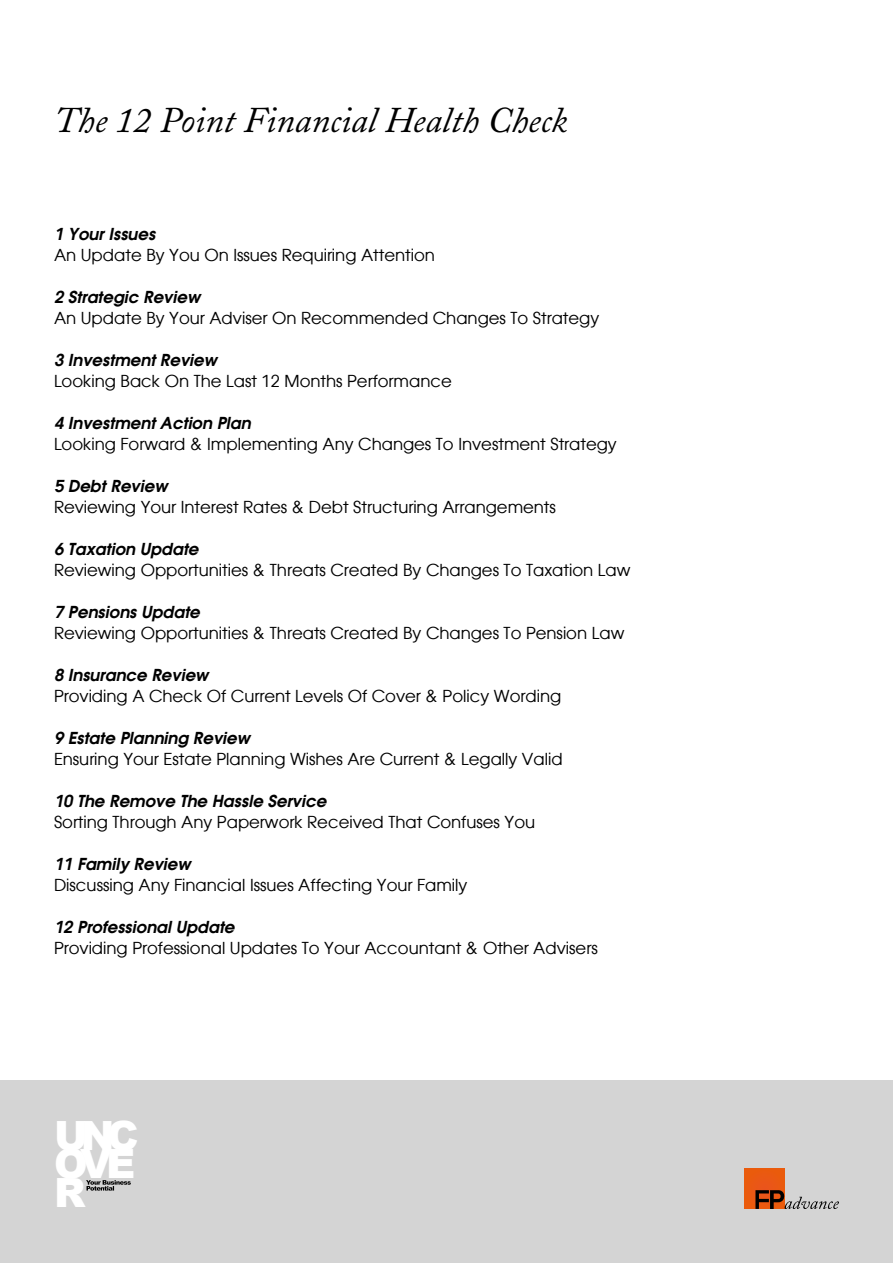
<style>
.page{position:relative;width:893px;height:1263px;background:#fff}
.page>*{position:absolute;margin:0;border:0;box-sizing:border-box;transform-origin:0 0}
.t1{font:900 40.35px/28.8px "Arial";letter-spacing:-.175em;color:#fff;text-align:justify}
.t2{font:italic 36px "Adobe Caslon";color:#000}
.t3{font:16.5px "Atlanta";color:#000}
.t4{font:italic 600 16.5px "Atlanta";color:#000}
</style>
<div class="page">
<div style="left:0;top:1081px;width:893px;height:182px;background:#d4d4d4"></div>
<svg style="left:86px;top:1180px;width:45px;height:10px"></svg>
<div style="left:744px;top:1169px;width:40px;height:40px;background:#ea5911"></div>
<svg style="left:755px;top:1190px;width:84px;height:19px"></svg>
<h2 class="t2" style="left:54px;top:100px;width:515px">The 12 Point Financial Health Check</h2>
<p class="t4" style="left:54px;top:222px;width:103px">1 Your Issues</p>
<p class="t3" style="left:54px;top:243px;width:382px">An Update By You On Issues Requiring Attention</p>
<p class="t4" style="left:54px;top:285px;width:148px">2 Strategic Review</p>
<p class="t3" style="left:54px;top:306px;width:547px">An Update By Your Adviser On Recommended Changes To Strategy</p>
<p class="t4" style="left:54px;top:348px;width:165px">3 Investment Review</p>
<p class="t3" style="left:54px;top:369px;width:399px">Looking Back On The Last 12 Months Performance</p>
<p class="t4" style="left:54px;top:411px;width:198px">4 Investment Action Plan</p>
<p class="t3" style="left:54px;top:432px;width:564px">Looking Forward &amp; Implementing Any Changes To Investment Strategy</p>
<p class="t4" style="left:54px;top:474px;width:115px">5 Debt Review</p>
<p class="t3" style="left:54px;top:495px;width:503px">Reviewing Your Interest Rates &amp; Debt Structuring Arrangements</p>
<p class="t4" style="left:54px;top:537px;width:146px">6 Taxation Update</p>
<p class="t3" style="left:54px;top:558px;width:578px">Reviewing Opportunities &amp; Threats Created By Changes To Taxation Law</p>
<p class="t4" style="left:54px;top:600px;width:147px">7 Pensions Update</p>
<p class="t3" style="left:54px;top:621px;width:572px">Reviewing Opportunities &amp; Threats Created By Changes To Pension Law</p>
<p class="t4" style="left:54px;top:663px;width:156px">8 Insurance Review</p>
<p class="t3" style="left:54px;top:684px;width:509px">Providing A Check Of Current Levels Of Cover &amp; Policy Wording</p>
<p class="t4" style="left:54px;top:726px;width:198px">9 Estate Planning Review</p>
<p class="t3" style="left:54px;top:747px;width:510px">Ensuring Your Estate Planning Wishes Are Current &amp; Legally Valid</p>
<p class="t4" style="left:54px;top:789px;width:274px">10 The Remove The Hassle Service</p>
<p class="t3" style="left:54px;top:810px;width:483px">Sorting Through Any Paperwork Received That Confuses You</p>
<p class="t4" style="left:54px;top:852px;width:138px">11 Family Review</p>
<p class="t3" style="left:54px;top:873px;width:415px">Discussing Any Financial Issues Affecting Your Family</p>
<p class="t4" style="left:54px;top:915px;width:182px">12 Professional Update</p>
<p class="t3" style="left:54px;top:936px;width:545px">Providing Professional Updates To Your Accountant &amp; Other Advisers</p>
<h1 class="t1" style="left:54px;top:1120px;width:86px">UNC OVE R</h1>
</div>
